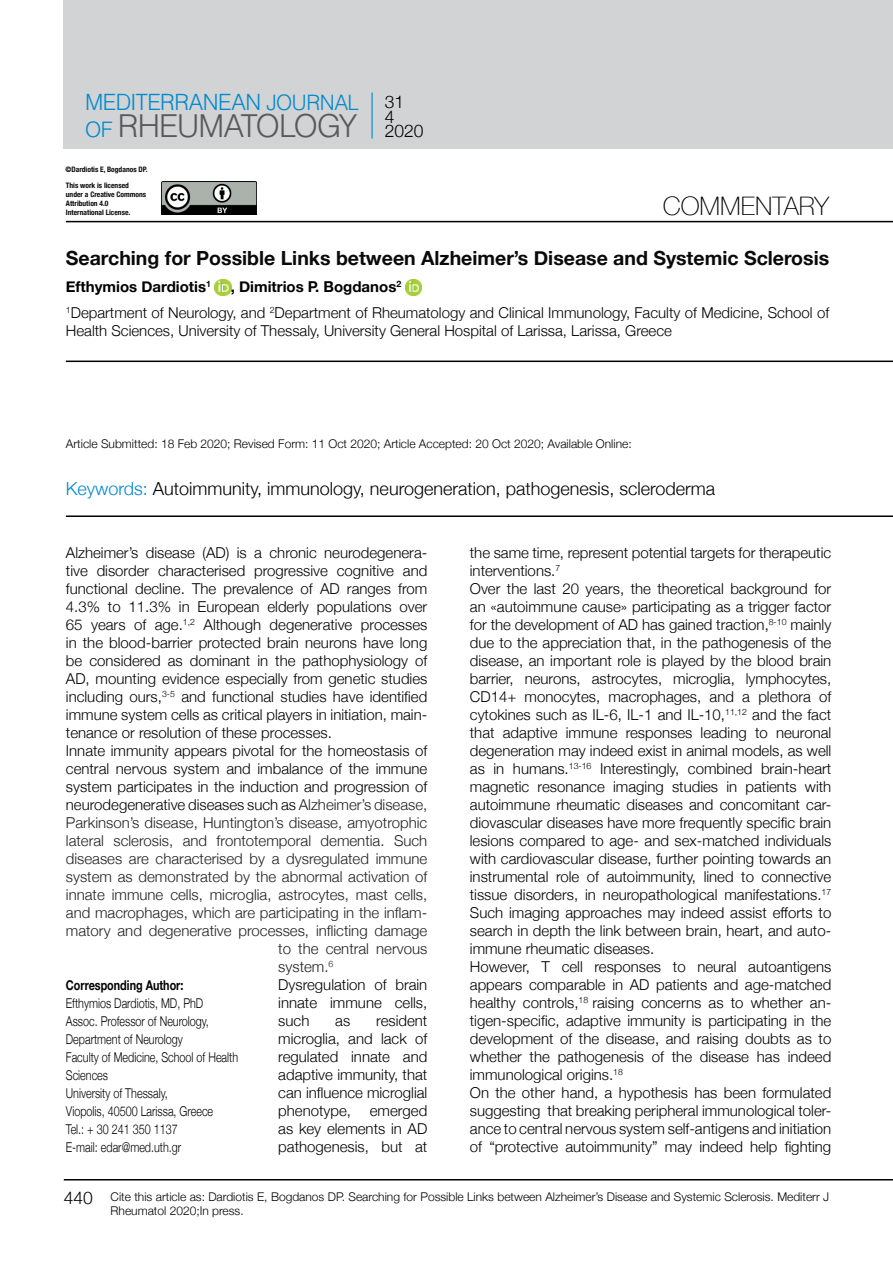
<style>
.page{position:relative;width:893px;height:1263px;background:#fff}
.page>*{position:absolute;margin:0;border:0;box-sizing:border-box;transform-origin:0 0}
.t1{font:31.2px "UB Helvetica Light";letter-spacing:-.025em;color:#58595b}
.t2{font:100 25.5px "Helvetica Neue";color:#000}
.t3{font:22.2px "UB Helvetica Light";letter-spacing:-.02em;color:#0089cf}
.t4{font:700 19.5px "Helvetica Neue";color:#0b0a0b}
.t5{font:300 18px "Helvetica Neue";color:#000}
.t6{font:300 17.4px/15px "Helvetica Neue";color:#000}
.t7{font:300 15px/18px "Helvetica Neue";color:#000}
.t8{font:300 15px "Helvetica Neue";color:#212121}
.t9{font:700 15px "Helvetica Neue";color:#000}
.t10{font:300 13.5px/18px "Helvetica Neue";color:#000;scale:.8 1}
.t11{font:700 13.5px "Helvetica Neue";color:#000;scale:.8 1}
.t12{font:300 12px/13.5px "Helvetica Neue";color:#000}
.t13{font:700 condensed 7.5px/9px "Helvetica Neue";color:#0b0a0b}
.s1{font-size:21px}
.s2{font-size:21px;color:#0089cf}
.s3{font-weight:700}
.s4{color:#0089cf}
.s5{color:#212121}
</style>
<div class="page">
<div style="left:64px;top:0;width:829px;height:149px;background:#d1d3d4"></div>
<hr style="left:371px;top:92px;width:2px;height:47px;background:#0089cf">
<hr style="left:64px;top:1179px;width:829px;height:1px;background:#000">
<hr style="left:66px;top:221px;width:827px;height:1px;background:#000">
<img style="left:162px;top:181px;width:94px;height:34px">
<hr style="left:66px;top:515px;width:827px;height:2px;background:#000">
<hr style="left:66px;top:361px;width:827px;height:1px;background:#000">
<img style="left:215px;top:279px;width:16px;height:17px">
<img style="left:405px;top:279px;width:16px;height:17px">
<h3 class="t3" style="left:85px;top:89px;width:275px">MEDITERRANEAN <span class="s1">JOURNAL</span></h3>
<h1 class="t1" style="left:85px;top:107px;width:273px"><span class="s2">OF</span> RHEUMATOLOGY</h1>
<p class="t13" style="left:65px;top:164px;width:84px">©Dardiotis E, Bogdanos DP.</p>
<p class="t13" style="left:66px;top:180px;width:82px">This work is licensed under a Creative Commons<br>Attribution 4.0<br>International License.</p>
<p class="t6" style="left:385px;top:93px;width:40px">31<br>4<br>2020</p>
<h2 class="t2" style="left:663px;top:186px;width:168px">COMMENTARY</h2>
<h3 class="t4" style="left:66px;top:243px;width:765px">Searching for Possible Links between Alzheimer’s Disease and Systemic Sclerosis</h3>
<p class="t9" style="left:66px;top:275px;width:147px">Efthymios Dardiotis<sup>1</sup></p>
<p class="t7" style="left:66px;top:272px;width:765px;line-height:26.5px;text-indent:165px"><span class="s3">, Dimitrios P. Bogdanos</span><sup>2<br></sup><sup>1</sup>Department of Neurology, and <sup>2</sup>Department of Rheumatology and Clinical Immunology, Faculty of Medicine, School of</p>
<p class="t7" style="left:66px;top:321px;width:607px">Health Sciences, University of Thessaly, University General Hospital of Larissa, Larissa, Greece</p>
<p class="t12" style="left:66px;top:436px;width:567px">Article Submitted: 18 Feb 2020; Revised Form: 11 Oct 2020; Article Accepted: 20 Oct 2020; Available Online:</p>
<p class="t5" style="left:66px;top:474px;width:651px"><span class="s4">Keywords:</span> Autoimmunity, immunology, neurogeneration, pathogenesis, scleroderma</p>
<p class="t7" style="left:66px;top:543px;width:363px">Alzheimer’s disease (AD) is a chronic neurodegenera-</p>
<p class="t7" style="left:66px;top:561px;width:363px">tive disorder characterised progressive cognitive and</p>
<p class="t7" style="left:66px;top:579px;width:363px">functional decline. The prevalence of AD ranges from</p>
<p class="t7" style="left:66px;top:597px;width:363px">4.3% to 11.3% in European elderly populations over</p>
<p class="t7" style="left:66px;top:615px;width:363px">65 years of age.<sup>1,2</sup> Although degenerative processes</p>
<p class="t7" style="left:66px;top:633px;width:363px">in the blood-barrier protected brain neurons have long</p>
<p class="t7" style="left:66px;top:651px;width:363px">be considered as dominant in the pathophysiology of</p>
<p class="t7" style="left:66px;top:669px;width:363px">AD, mounting evidence especially from genetic studies</p>
<p class="t7" style="left:66px;top:687px;width:363px">including ours,<sup>3-5</sup> and functional studies have identified</p>
<p class="t7" style="left:66px;top:705px;width:363px">immune system cells as critical players in initiation, main-</p>
<p class="t7" style="left:66px;top:723px;width:267px">tenance or resolution of these processes.</p>
<p class="t7" style="left:66px;top:741px;width:363px">Innate immunity appears pivotal for the homeostasis of</p>
<p class="t7" style="left:66px;top:759px;width:363px">central nervous system and imbalance of the immune</p>
<p class="t7" style="left:66px;top:777px;width:363px">system participates in the induction and progression of</p>
<p class="t7" style="left:66px;top:795px;width:363px">neurodegenerative diseases such as <span class="s5">Alzheimer’s disease,</span></p>
<p class="t8" style="left:66px;top:811px;width:363px">Parkinson’s disease, Huntington’s disease, amyotrophic</p>
<p class="t8" style="left:66px;top:829px;width:363px">lateral sclerosis, and frontotemporal dementia. Such</p>
<p class="t8" style="left:66px;top:847px;width:363px">diseases are characterised by a dysregulated immune</p>
<p class="t8" style="left:66px;top:865px;width:363px">system as demonstrated by the abnormal activation of</p>
<p class="t8" style="left:66px;top:883px;width:363px">innate immune cells, microglia, astrocytes, mast cells,</p>
<p class="t8" style="left:66px;top:901px;width:363px">and macrophages, which are participating in the inflam-</p>
<p class="t8" style="left:66px;top:919px;width:363px">matory and degenerative processes, inflicting damage</p>
<p class="t8" style="left:278px;top:937px;width:151px">to the central nervous</p>
<p class="t8" style="left:278px;top:955px;width:57px">system.<sup>6</sup></p>
<p class="t7" style="left:278px;top:975px;width:151px">Dysregulation of brain</p>
<p class="t7" style="left:278px;top:993px;width:151px">innate immune cells,</p>
<p class="t7" style="left:278px;top:1011px;width:33px">such</p>
<p class="t7" style="left:335px;top:1011px;width:16px">as</p>
<p class="t11" style="left:66px;top:975px;width:149px">Corresponding Author:</p>
<p class="t10" style="left:66px;top:993px;width:217px">Efthymios Dardiotis, MD, PhD<br>Assoc. Professor of Neurology,<br>Department of Neurology<br>Faculty of Medicine, School of Health<br>Sciences<br>University of Thessaly,<br>Viopolis, 40500 Larissa, Greece<br>Tel.: + 30 241 350 1137<br>E-mail: edar@med.uth.gr</p>
<p class="t7" style="left:278px;top:1011px;width:151px;text-align:justify;text-indent:98px">resident microglia, and lack of regulated innate and adaptive immunity, that can influence microglial phenotype, emerged as key elements in AD pathogenesis, but at</p>
<p class="t7" style="left:470px;top:543px;width:363px">the same time, represent potential targets for therapeutic interventions.<sup>7<br></sup>Over the last 20 years, the theoretical background for an «autoimmune cause» participating as a trigger factor for the development of AD has gained traction,<sup>8-10</sup> mainly due to the appreciation that, in the pathogenesis of the disease, an important role is played by the blood brain barrier, neurons, astrocytes, microglia, lymphocytes, CD14+ monocytes, macrophages, and a plethora of cytokines such as IL-6, IL-1 and IL-10,<sup>11,12</sup> and the fact that adaptive immune responses leading to neuronal degeneration may indeed exist in animal models, as well as in humans.<sup>13-16</sup> Interestingly, combined brain-heart magnetic resonance imaging studies in patients with autoimmune rheumatic diseases and concomitant car&shy;diovascular diseases have more frequently specific brain lesions compared to age- and sex-matched individuals with cardiovascular disease, further pointing towards an instrumental role of autoimmunity, lined to connective tissue disorders, in neuropathological manifestations.<sup>17<br></sup>Such imaging approaches may indeed assist efforts to search in depth the link between brain, heart, and auto&shy;immune rheumatic diseases.<br>However, T cell responses to neural autoantigens appears comparable in AD patients and age-matched healthy controls,<sup>18</sup> raising concerns as to whether an&shy;tigen-specific, adaptive immunity is participating in the development of the disease, and raising doubts as to whether the pathogenesis of the disease has indeed immunological origins.<sup>18<br></sup>On the other hand, a hypothesis has been formulated suggesting that breaking peripheral immunological toler&shy;ance to central nervous system self-antigens and initiation of “protective autoimmunity” may indeed help fighting</p>
<p class="t6" style="left:64px;top:1189px;width:31px">440</p>
<p class="t12" style="left:111px;top:1189px;width:720px">Cite this article as: Dardiotis E, Bogdanos DP. Searching for Possible Links between Alzheimer’s Disease and Systemic Sclerosis. Mediterr J<br>Rheumatol 2020;In press.</p>
</div>
